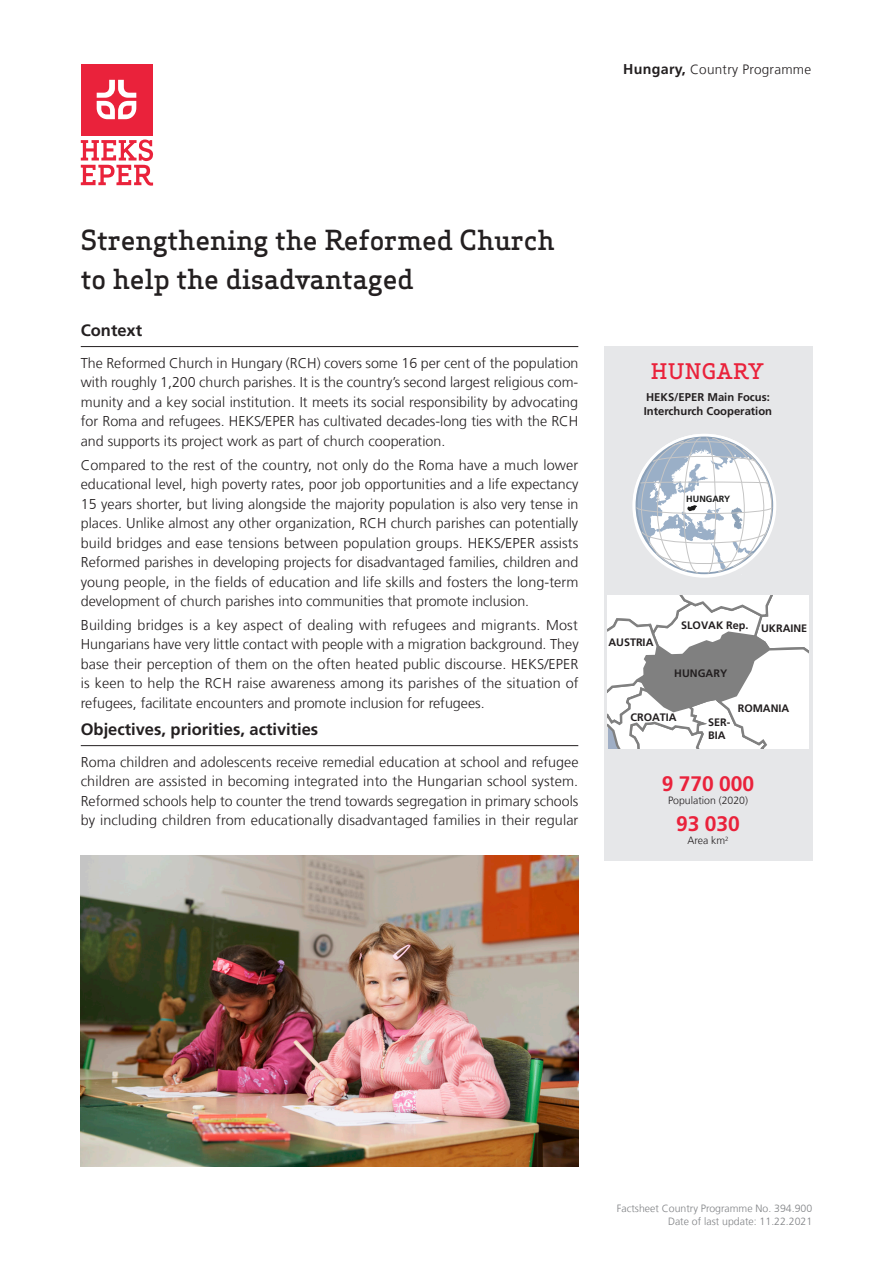
<style>
.page{position:relative;width:893px;height:1263px;background:#fff}
.page>*{position:absolute;margin:0;border:0;box-sizing:border-box;transform-origin:0 0}
.Titel{font:500 27px/39px "Apex Serif";letter-spacing:-.01em;color:#231f20}
.t1{font:700 21px "Frutiger LT Com";color:#ea223b}
.t2{font:500 21px "Apex Serif";letter-spacing:.025em;color:#ea223b}
.Untertitel{font:700 16.5px "Frutiger LT Com";color:#231f20}
.text{font:300 14.25px/19.5px "Frutiger LT Com";color:#231f20;text-align:justify}
.Kopfzeile{font:300 13.5px "Frutiger LT Com";letter-spacing:.02em;color:#231f20}
.t3{font:700 11.25px/13.4px "Frutiger LT Com";color:#231f20}
.t4{font:700 10.8px/13px "Frutiger LT Com";color:#231f20}
.t5{font:300 10.5px/12.6px "Frutiger LT Com";color:#808285;text-align:right}
.t6{font:300 10.5px "Frutiger LT Com";color:#231f20}
.t7{font:700 9px "Frutiger LT Com";color:#1b1b1a}
.s1{font-weight:700;font-size:14.25px}
</style>
<div class="page">
<hr style="left:81px;top:346px;width:497px;height:1px;background:#231f20">
<hr style="left:81px;top:745px;width:497px;height:1px;background:#231f20">
<div style="left:81px;top:64px;width:71px;height:71px;background:#ea223b"></div>
<svg style="left:97px;top:80px;width:39px;height:39px"></svg>
<svg style="left:81px;top:140px;width:72px;height:46px"></svg>
<div style="left:604px;top:347px;width:208px;height:514px;background:#e6e7e9"></div>
<svg style="left:607px;top:595px;width:201px;height:154px;background:#dcdcdc"></svg>
<svg style="left:633px;top:434px;width:143px;height:143px"></svg>
<img style="left:81px;top:856px;width:497px;height:310px">
<p class="Kopfzeile" style="left:623px;top:62px;width:189px"><span class="s1">Hungary,</span> Country Programme</p>
<p class="Titel" style="left:81px;top:220px;width:475px">Strengthening the Reformed Church to help the disadvantaged</p>
<p class="Untertitel" style="left:81px;top:320px;width:63px">Context</p>
<p class="text" style="left:81px;top:353px;width:499px">The Reformed Church in Hungary (RCH) covers some 16 per cent of the population with roughly 1,200 church parishes. It is the country’s second largest religious com&shy;munity and a key social institution. It meets its social responsibility by advocating for Roma and refugees. HEKS/EPER has cultivated decades-long ties with the RCH and supports its project work as part of church cooperation.</p>
<p class="text" style="left:81px;top:455px;width:499px">Compared to the rest of the country, not only do the Roma have a much lower educational level, high poverty rates, poor job opportunities and a life expectancy 15 years shorter, but living alongside the majority population is also very tense in places. Unlike almost any other organization, RCH church parishes can potentially build bridges and ease tensions between population groups. HEKS/EPER assists Reformed parishes in developing projects for disadvantaged families, children and young people, in the fields of education and life skills and fosters the long-term development of church parishes into communities that promote inclusion.</p>
<p class="text" style="left:81px;top:615px;width:499px">Building bridges is a key aspect of dealing with refugees and migrants. Most Hungarians have very little contact with people with a migration background. They base their perception of them on the often heated public discourse. HEKS/EPER is keen to help the RCH raise awareness among its parishes of the situation of refugees, facilitate encounters and promote inclusion for refugees.</p>
<p class="Untertitel" style="left:81px;top:719px;width:239px">Objectives, priorities, activities</p>
<p class="text" style="left:81px;top:752px;width:499px">Roma children and adolescents receive remedial education at school and refugee children are assisted in becoming integrated into the Hungarian school system.<br>Reformed schools help to counter the trend towards segregation in primary schools by including children from educationally disadvantaged families in their regular</p>
<p class="t2" style="left:651px;top:358px;width:115px">HUNGARY</p>
<p class="t3" style="left:644px;top:391px;width:130px">HEKS/EPER Main Focus:<br>Interchurch Cooperation</p>
<p class="t7" style="left:686px;top:493px;width:45px">HUNGARY</p>
<p class="t4" style="left:608px;top:636px;width:47px">AUSTRIA</p>
<p class="t4" style="left:681px;top:619px;width:69px">SLOVAK Rep.</p>
<p class="t4" style="left:761px;top:622px;width:48px">UKRAINE</p>
<p class="t4" style="left:674px;top:667px;width:54px">HUNGARY</p>
<p class="t4" style="left:630px;top:711px;width:48px">CROATIA</p>
<p class="t4" style="left:708px;top:715px;width:24px">SER-<br>BIA</p>
<p class="t4" style="left:738px;top:701px;width:53px">ROMANIA</p>
<p class="t1" style="left:662px;top:771px;width:94px">9 770 000</p>
<p class="t6" style="left:668px;top:794px;width:81px">Population (2020)</p>
<p class="t1" style="left:676px;top:811px;width:65px">93 030</p>
<p class="t6" style="left:687px;top:835px;width:43px">Area km<sup>2</sup></p>
<p class="t5" style="left:617px;top:1202px;width:197px">Factsheet Country Programme No. 394.900<br>Date of last update: 11.22.2021</p>
</div>
